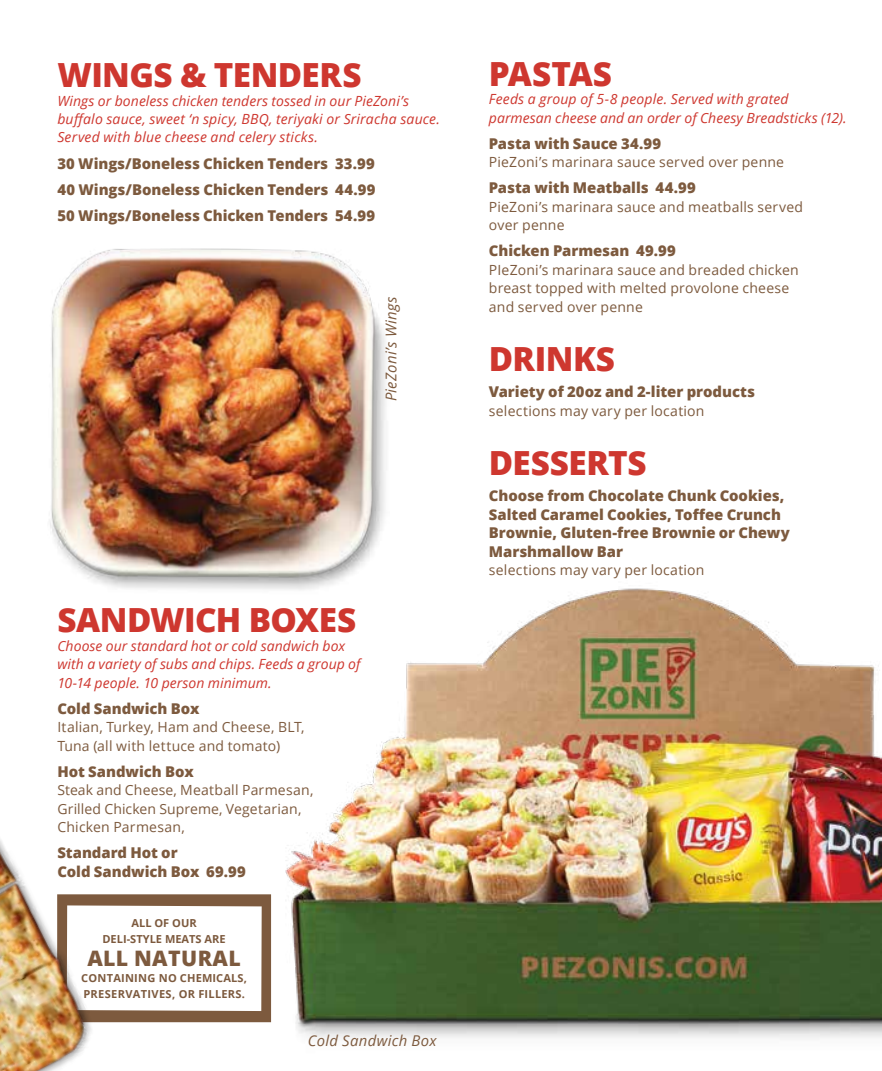
<style>
.page{position:relative;width:882px;height:1071px;background:#fff}
.page>*{position:absolute;margin:0;border:0;box-sizing:border-box;transform-origin:0 0}
.t1{font:800 33.25px "Open Sans";letter-spacing:-.02em;color:#ce372f}
.t2{font:800 21.35px "Open Sans";letter-spacing:.02em;color:#7d5a3e}
.t3{font:800 14.88px/18.4px "Open Sans";letter-spacing:-.005em;color:#7d5a3e}
.t4{font:italic 14.88px "Open Sans";letter-spacing:.02em;color:#7d5a3e}
.t5{font:14px/18.4px "Open Sans";letter-spacing:.015em;color:#7d5a3e}
.t6{font:italic 14px/18.4px "Open Sans";letter-spacing:.005em;color:#ce372f}
.t7{font:700 11.03px/15.8px "Open Sans";letter-spacing:.02em;color:#7d5a3e}
.t8{font:700 11.03px/15.8px "Open Sans";color:#7d5a3e;text-align:center}
</style>
<div class="page">
<img style="left:50px;top:248px;width:336px;height:341px">
<img style="left:256px;top:571px;width:626px;height:468px">
<svg style="left:122px;top:894px;width:149px;height:128px"></svg>
<img style="left:0;top:839px;width:122px;height:232px">
<h1 class="t1" style="left:57px;top:50px;width:306px">WINGS &amp; TENDERS</h1>
<p class="t6" style="left:57px;top:91px;width:384px">Wings or boneless chicken tenders tossed in our PieZoni’s buffalo sauce, sweet ‘n spicy, BBQ, teriyaki or Sriracha sauce.<br>Served with blue cheese and celery sticks.</p>
<p class="t3" style="left:57px;top:149px;width:320px;line-height:26.2px;text-align:justify">30 Wings/Boneless Chicken Tenders 33.99<br>40 Wings/Boneless Chicken Tenders 44.99<br>50 Wings/Boneless Chicken Tenders 54.99</p>
<p class="t4" style="left:381px;top:401px;width:106px;rotate:-90deg">PieZoni’s Wings</p>
<h1 class="t1" style="left:57px;top:595px;width:300px">SANDWICH BOXES</h1>
<p class="t6" style="left:57px;top:636px;width:305px">Choose our standard hot or cold sandwich box with a variety of subs and chips. Feeds a group of<br>10-14 people. 10 person minimum.</p>
<p class="t3" style="left:57px;top:698px;width:144px">Cold Sandwich Box</p>
<p class="t5" style="left:57px;top:718px;width:249px">Italian, Turkey, Ham and Cheese, BLT,<br>Tuna (all with lettuce and tomato)</p>
<p class="t3" style="left:57px;top:761px;width:138px">Hot Sandwich Box</p>
<p class="t5" style="left:57px;top:781px;width:258px">Steak and Cheese, Meatball Parmesan,<br>Grilled Chicken Supreme, Vegetarian,<br>Chicken Parmesan,</p>
<p class="t3" style="left:57px;top:843px;width:190px">Standard Hot or<br>Cold Sandwich Box 69.99</p>
<p class="t8" style="left:102px;top:915px;width:125px">ALL OF OUR<br>DELI-STYLE MEATS ARE</p>
<h2 class="t2" style="left:87px;top:942px;width:155px">ALL NATURAL</h2>
<p class="t7" style="left:81px;top:970px;width:167px">CONTAINING NO CHEMICALS,<br>PRESERVATIVES, OR FILLERS.</p>
<p class="t4" style="left:308px;top:1030px;width:130px">Cold Sandwich Box</p>
<h1 class="t1" style="left:489px;top:48px;width:125px">PASTAS</h1>
<p class="t6" style="left:489px;top:90px;width:359px">Feeds a group of 5-8 people. Served with grated parmesan cheese and an order of Cheesy Breadsticks (12).</p>
<p class="t3" style="left:489px;top:133px;width:174px">Pasta with Sauce 34.99</p>
<p class="t5" style="left:489px;top:153px;width:297px">PieZoni’s marinara sauce served over penne</p>
<p class="t3" style="left:489px;top:178px;width:209px">Pasta with Meatballs 44.99</p>
<p class="t5" style="left:489px;top:197px;width:316px">PieZoni’s marinara sauce and meatballs served over penne</p>
<p class="t3" style="left:489px;top:241px;width:188px">Chicken Parmesan 49.99</p>
<p class="t5" style="left:489px;top:260px;width:311px">PIeZoni’s marinara sauce and breaded chicken breast topped with melted provolone cheese and served over penne</p>
<h1 class="t1" style="left:489px;top:334px;width:128px">DRINKS</h1>
<p class="t3" style="left:489px;top:382px;width:268px">Variety of 20oz and 2-liter products</p>
<p class="t5" style="left:489px;top:401px;width:217px">selections may vary per location</p>
<h1 class="t1" style="left:489px;top:438px;width:159px">DESSERTS</h1>
<p class="t3" style="left:489px;top:486px;width:303px">Choose from Chocolate Chunk Cookies, Salted Caramel Cookies, Toffee Crunch Brownie, Gluten-free Brownie or Chewy Marshmallow Bar</p>
<p class="t5" style="left:489px;top:560px;width:217px">selections may vary per location</p>
</div>
